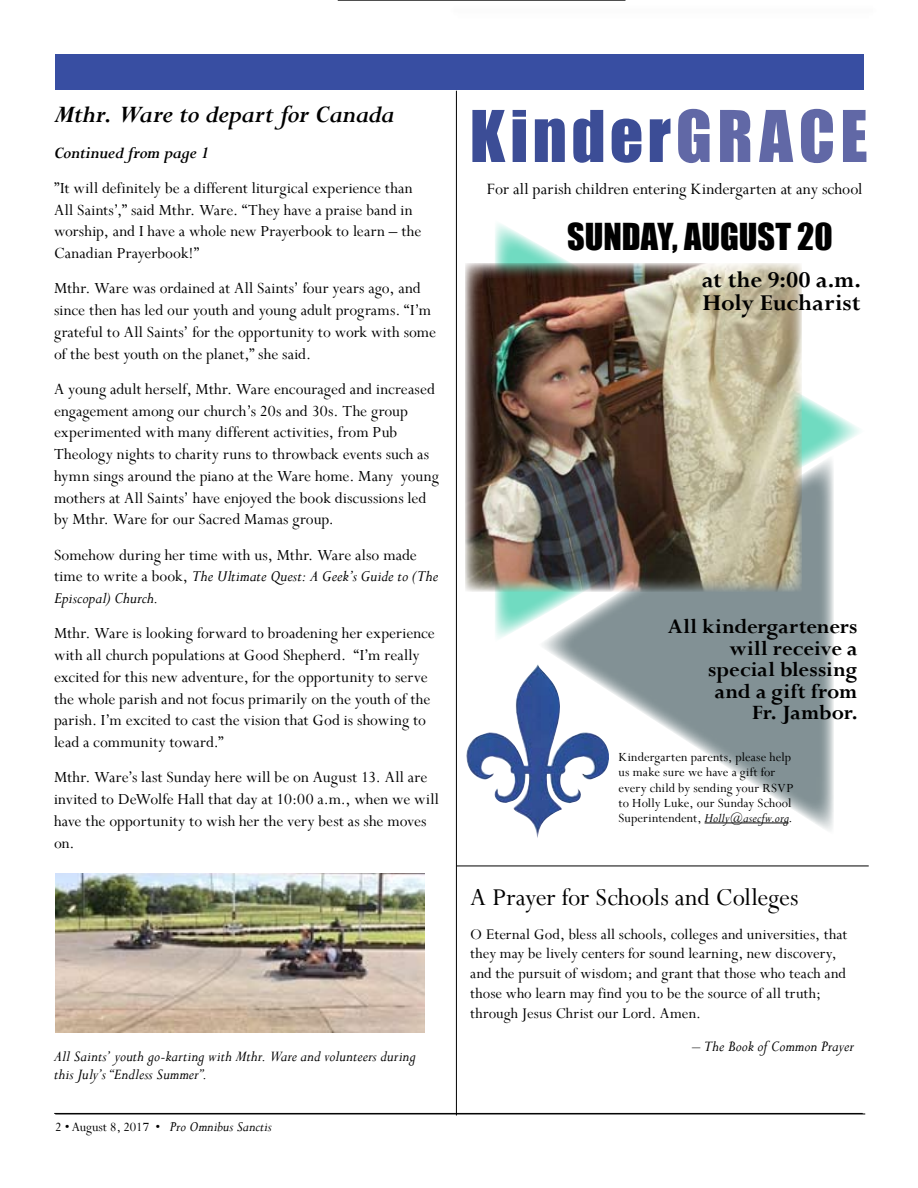
<style>
.page{position:relative;width:918px;height:1188px;background:#fff}
.page>*{position:absolute;margin:0;border:0;box-sizing:border-box;transform-origin:0 0}
.t1{font:65.85px "Impact";letter-spacing:.08em;color:#3c4d96}
.t2{font:34.2px "Impact";color:#000}
.t3{font:27px "Perpetua";letter-spacing:-.01em;color:#000}
.t4{font:italic 700 27px "Perpetua";letter-spacing:-.02em;color:#000}
.t5{font:700 25.35px/22.8px "Perpetua";color:#000}
.t6{font:700 22.8px/21.5px "Perpetua";letter-spacing:.005em;color:#000;text-align:right}
.t7{font:italic 700 18px "Perpetua";letter-spacing:-.015em;color:#000}
.t8{font:17.7px "Perpetua";letter-spacing:.005em;color:#000}
.t9{font:17.25px/21.8px "Perpetua";letter-spacing:.005em;color:#000}
.t10{font:16.5px/19.8px "Perpetua";letter-spacing:.005em;color:#000}
.t11{font:italic 16.5px/18px "Perpetua";color:#000}
.t12{font:italic 15.45px "Perpetua";color:#000}
.t13{font:13.95px/15.1px "Perpetua";letter-spacing:.01em;color:#000}
.s1{font-style:italic}
.s2{font-style:normal;font-size:14.1px}
.s3{color:#6168a6}
</style>
<div class="page">
<div style="left:55px;top:54px;width:809px;height:35px;background:#384ea2"></div>
<hr style="left:55px;top:1114px;width:810px;height:1px;background:#000">
<hr style="left:54px;top:1113px;width:809px;height:1px;background:#000">
<hr style="left:338px;top:0;width:287px;height:1px;background:#000">
<hr style="left:456px;top:91px;width:1px;height:1024px;background:#000">
<svg style="left:495px;top:224px;width:365px;height:415px"></svg>
<svg style="left:537px;top:453px;width:297px;height:378px;fill:#829195"></svg>
<img style="left:465px;top:263px;width:337px;height:329px">
<hr style="left:705px;top:823px;width:84px;height:1px;background:#000">
<img style="left:466px;top:664px;width:143px;height:174px">
<hr style="left:457px;top:866px;width:412px;height:1px;background:#000">
<img style="left:56px;top:873px;width:369px;height:159px">
<h3 class="t4" style="left:54px;top:98px;width:342px">Mthr. Ware to depart for Canada</h3>
<p class="t7" style="left:54px;top:141px;width:157px">Continued from page 1</p>
<p class="t9" style="left:54px;top:177px;width:369px">”It will definitely be a different liturgical experience than All Saints’,” said Mthr. Ware. “They have a praise band in worship, and I have a whole new Prayerbook to learn – the Canadian Prayerbook!”</p>
<p class="t9" style="left:54px;top:277px;width:384px">Mthr. Ware was ordained at All Saints’ four years ago, and since then has led our youth and young adult programs. “I’m grateful to All Saints’ for the opportunity to work with some of the best youth on the planet,” she said.</p>
<p class="t9" style="left:54px;top:378px;width:387px">A young adult herself, Mthr. Ware encouraged and increased engagement among our church’s 20s and 30s. The group experimented with many different activities, from Pub Theology nights to charity runs to throwback events such as hymn sings around the piano at the Ware home. Many young mothers at All Saints’ have enjoyed the book discussions led by Mthr. Ware for our Sacred Mamas group.</p>
<p class="t9" style="left:54px;top:543px;width:386px">Somehow during her time with us, Mthr. Ware also made time to write a book, <span class="s1">The Ultimate Quest: A Geek’s Guide to (The<br>Episcopal) Church.</span></p>
<p class="t9" style="left:54px;top:622px;width:382px">Mthr. Ware is looking forward to broadening her experience with all church populations at Good Shepherd. “I’m really excited for this new adventure, for the opportunity to serve the whole parish and not focus primarily on the youth of the parish. I’m excited to cast the vision that God is showing to lead a community toward.”</p>
<p class="t9" style="left:54px;top:766px;width:386px">Mthr. Ware’s last Sunday here will be on August 13. All are invited to DeWolfe Hall that day at 10:00 a.m., when we will have the opportunity to wish her the very best as she moves on.</p>
<p class="t11" style="left:54px;top:1047px;width:363px">All Saints’ youth go-karting with Mthr. Ware and volunteers during this July’s “Endless Summer”.</p>
<p class="t12" style="left:55px;top:1117px;width:218px"><span class="s2">2 • August 8, 2017 •</span> Pro Omnibus Sanctis</p>
<h1 class="t1" style="left:470px;top:85px;width:399px">KINDER<span class="s3">GRACE</span></h1>
<p class="t8" style="left:487px;top:177px;width:377px">For all parish children entering Kindergarten at any school</p>
<h2 class="t2" style="left:567px;top:210px;width:267px">SUNDAY, AUGUST 20</h2>
<h3 class="t5" style="left:702px;top:268px;width:160px">at the 9:00 a.m.<br>Holy Eucharist</h3>
<h3 class="t6" style="left:668px;top:615px;width:191px">All kindergarteners will receive a special blessing and a gift from<br>Fr. Jambor.</h3>
<p class="t13" style="left:619px;top:749px;width:176px">Kindergarten parents, please help us make sure we have a gift for every child by sending your RSVP to Holly Luke, our Sunday School Superintendent, <span class="s1">Holly@asecfw.org</span>.</p>
<h3 class="t3" style="left:470px;top:881px;width:330px">A Prayer for Schools and Colleges</h3>
<p class="t10" style="left:470px;top:924px;width:378px">O Eternal God, bless all schools, colleges and universities, that they may be lively centers for sound learning, new discovery, and the pursuit of wisdom; and grant that those who teach and those who learn may find you to be the source of all truth; through Jesus Christ our Lord. Amen.</p>
<p class="t11" style="left:692px;top:1037px;width:164px">– The Book of Common Prayer</p>
</div>
